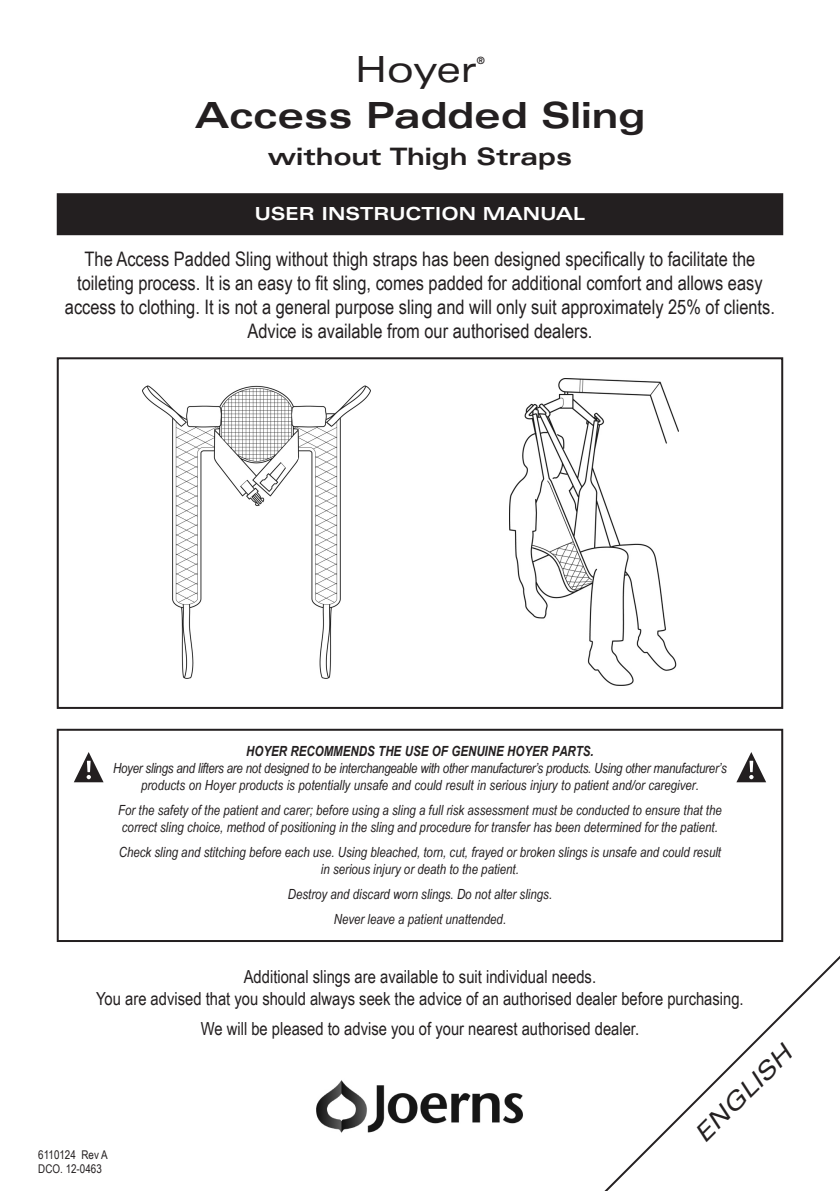
<style>
.page{position:relative;width:840px;height:1191px;background:#fff}
.page>*{position:absolute;margin:0;border:0;box-sizing:border-box;transform-origin:0 0}
.t1{font:700 expanded 36px "Univers";color:#231f20}
.t2{font:expanded 36px "Univers";letter-spacing:-.005em;color:#231f20}
.t3{font:700 expanded 24px "Univers";color:#231f20}
.t4{font:italic expanded 24px "Univers";color:#231f20}
.t5{font:20px/24px "Arial Narrow";color:#231f20;text-align:center}
.t6{font:18px "Arial Narrow";color:#231f20}
.t7{font:700 expanded 18px "Univers";color:#fff}
.Warning{font:italic 14px "Arial Narrow";color:#231f20}
.Warning-2{font:italic 14px "Arial Narrow";letter-spacing:-.02em;color:#231f20}
.Warning-3{font:italic 700 14px "Arial Narrow";color:#231f20}
.t8{font:12px/14.4px "Arial Narrow";color:#231f20}
.t9{font:expanded 10px "Univers";color:#231f20}
</style>
<div class="page">
<img style="left:142px;top:385px;width:228px;height:293px">
<img style="left:509px;top:378px;width:169px;height:308px">
<div style="left:58px;top:194px;width:723px;height:40px;background:#231f20"></div>
<div style="left:57px;top:193px;width:725px;height:42px;border:2px solid #231f20"></div>
<div style="left:57px;top:357px;width:725px;height:352px;border:2px solid #231f20"></div>
<svg style="left:604px;top:920px;width:235px;height:271px"></svg>
<div style="left:57px;top:729px;width:725px;height:213px;border:2px solid #231f20"></div>
<svg style="left:74px;top:752px;width:29px;height:30px"></svg>
<svg style="left:736px;top:752px;width:29px;height:30px"></svg>
<img style="left:316px;top:1080px;width:207px;height:53px">
<p class="t2" style="left:355px;top:48px;width:123px">Hoyer</p>
<p class="t9" style="left:476px;top:55px;width:9px">®</p>
<p class="t1" style="left:195px;top:95px;width:451px">Access Padded Sling</p>
<p class="t3" style="left:268px;top:142px;width:305px">without Thigh Straps</p>
<p class="t7" style="left:254px;top:204px;width:332px">USER INSTRUCTION MANUAL</p>
<p class="t5" style="left:65px;top:246px;width:711px">The Access Padded Sling without thigh straps has been designed specifically to facilitate the toileting process. It is an easy to fit sling, comes padded for additional comfort and allows easy access to clothing. It is not a general purpose sling and will only suit approximately 25% of clients.</p>
<p class="t5" style="left:247px;top:318px;width:346px">Advice is available from our authorised dealers.</p>
<p class="Warning-3" style="left:246px;top:740px;width:349px">HOYER RECOMMENDS THE USE OF GENUINE HOYER PARTS.</p>
<p class="Warning-2" style="left:113px;top:758px;width:615px">Hoyer slings and lifters are not designed to be interchangeable with other manufacturer’s products. Using other manufacturer’s</p>
<p class="Warning" style="left:141px;top:775px;width:559px">products on Hoyer products is potentially unsafe and could result in serious injury to patient and/or caregiver.</p>
<p class="Warning" style="left:118px;top:800px;width:605px">For the safety of the patient and carer; before using a sling a full risk assessment must be conducted to ensure that the</p>
<p class="Warning" style="left:122px;top:817px;width:597px">correct sling choice, method of positioning in the sling and procedure for transfer has been determined for the patient.</p>
<p class="Warning" style="left:119px;top:842px;width:603px">Check sling and stitching before each use. Using bleached, torn, cut, frayed or broken slings is unsafe and could result</p>
<p class="Warning" style="left:321px;top:859px;width:199px">in serious injury or death to the patient.</p>
<p class="Warning" style="left:287px;top:884px;width:266px">Destroy and discard worn slings. Do not alter slings.</p>
<p class="Warning" style="left:333px;top:909px;width:174px">Never leave a patient unattended.</p>
<p class="t6" style="left:244px;top:963px;width:353px">Additional slings are available to suit individual needs.</p>
<p class="t6" style="left:96px;top:985px;width:648px">You are advised that you should always seek the advice of an authorised dealer before purchasing.</p>
<p class="t6" style="left:201px;top:1015px;width:439px">We will be pleased to advise you of your nearest authorised dealer.</p>
<p class="t8" style="left:38px;top:1146px;width:71px">6110124 Rev A<br>DCO. 12-0463</p>
<p class="t4" style="left:688px;top:1128px;width:128px;rotate:-45deg">ENGLISH</p>
</div>
